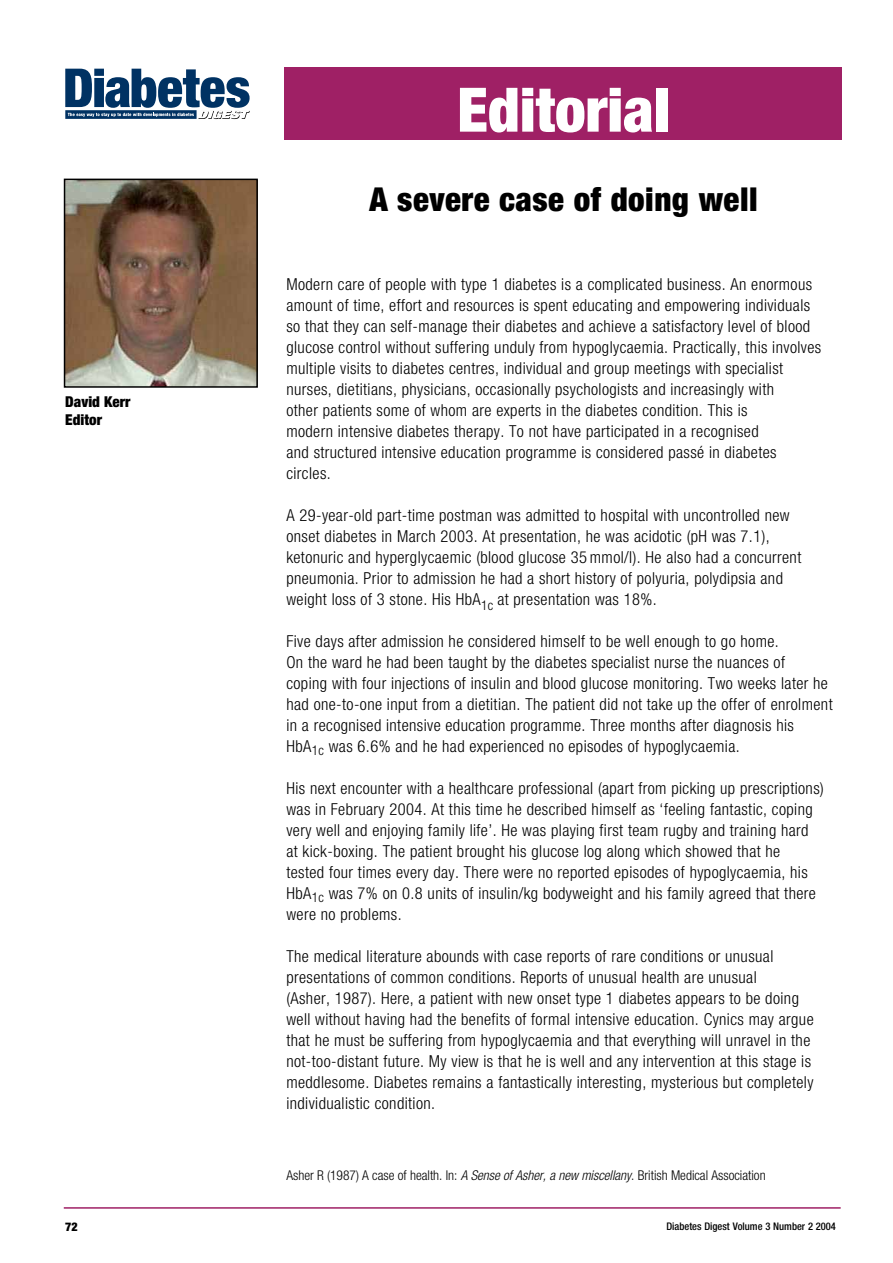
<style>
.page{position:relative;width:893px;height:1263px;background:#fff}
.page>*{position:absolute;margin:0;border:0;box-sizing:border-box;transform-origin:0 0}
.t1{font:900 condensed 61.35px "Helvetica Neue";color:#fff}
.t2{font:900 condensed 33px "Helvetica Neue";letter-spacing:.015em;color:#000}
.t3{font:300 condensed 16.5px/21px "Helvetica Neue";letter-spacing:.025em;color:#000}
.t4{font:900 condensed 15px/18px "Helvetica Neue";color:#000}
.t5{font:300 condensed 13.5px "Helvetica Neue";color:#000}
.t6{font:900 condensed 12px "Helvetica Neue";color:#000}
.t7{font:500 condensed 10.5px "Helvetica Neue";color:#000}
.s1{font-style:italic}
</style>
<div class="page">
<hr style="left:64px;top:1207px;width:777px;height:2px;background:#9f2065">
<div style="left:285px;top:67px;width:557px;height:73px;background:#9f2065"></div>
<svg style="left:65px;top:69px;width:185px;height:50px"></svg>
<img style="left:67px;top:182px;width:188px;height:203px">
<div style="left:64px;top:179px;width:194px;height:209px;border:2px solid #000"></div>
<h1 class="t1" style="left:457px;top:72px;width:214px">Editorial</h1>
<p class="t4" style="left:65px;top:392px;width:67px">David Kerr<br>Editor</p>
<h2 class="t2" style="left:369px;top:179px;width:390px">A severe case of doing well</h2>
<p class="t3" style="left:286px;top:274px;width:536px">Modern care of people with type 1 diabetes is a complicated business. An enormous amount of time, effort and resources is spent educating and empowering individuals so that they can self-manage their diabetes and achieve a satisfactory level of blood glucose control without suffering unduly from hypoglycaemia. Practically, this involves multiple visits to diabetes centres, individual and group meetings with specialist nurses, dietitians, physicians, occasionally psychologists and increasingly with<br>other patients some of whom are experts in the diabetes condition. This is<br>modern intensive diabetes therapy. To not have participated in a recognised<br>and structured intensive education programme is considered passé in diabetes circles.</p>
<p class="t3" style="left:286px;top:505px;width:516px">A 29-year-old part-time postman was admitted to hospital with uncontrolled new onset diabetes in March 2003. At presentation, he was acidotic (pH was 7.1), ketonuric and hyperglycaemic (blood glucose 35 mmol/l). He also had a concurrent pneumonia. Prior to admission he had a short history of polyuria, polydipsia and weight loss of 3 stone. His HbA<sub>1c</sub> at presentation was 18%.</p>
<p class="t3" style="left:286px;top:631px;width:548px">Five days after admission he considered himself to be well enough to go home.<br>On the ward he had been taught by the diabetes specialist nurse the nuances of<br>coping with four injections of insulin and blood glucose monitoring. Two weeks later he had one-to-one input from a dietitian. The patient did not take up the offer of enrolment in a recognised intensive education programme. Three months after diagnosis his HbA<sub>1c</sub> was 6.6% and he had experienced no episodes of hypoglycaemia.</p>
<p class="t3" style="left:286px;top:778px;width:539px">His next encounter with a healthcare professional (apart from picking up prescriptions) was in February 2004. At this time he described himself as ‘feeling fantastic, coping very well and enjoying family life’. He was playing first team rugby and training hard at kick-boxing. The patient brought his glucose log along which showed that he<br>tested four times every day. There were no reported episodes of hypoglycaemia, his HbA<sub>1c</sub> was 7% on 0.8 units of insulin/kg bodyweight and his family agreed that there were no problems.</p>
<p class="t3" style="left:286px;top:946px;width:529px">The medical literature abounds with case reports of rare conditions or unusual presentations of common conditions. Reports of unusual health are unusual<br>(Asher, 1987). Here, a patient with new onset type 1 diabetes appears to be doing well without having had the benefits of formal intensive education. Cynics may argue that he must be suffering from hypoglycaemia and that everything will unravel in the not-too-distant future. My view is that he is well and any intervention at this stage is meddlesome. Diabetes remains a fantastically interesting, mysterious but completely individualistic condition.</p>
<p class="t5" style="left:286px;top:1167px;width:481px">Asher R (1987) A case of health. In: <span class="s1">A Sense of Asher, a new miscellany</span>. British Medical Association</p>
<p class="t6" style="left:65px;top:1219px;width:14px">72</p>
<p class="t7" style="left:666px;top:1220px;width:171px">Diabetes Digest Volume 3 Number 2 2004</p>
</div>
